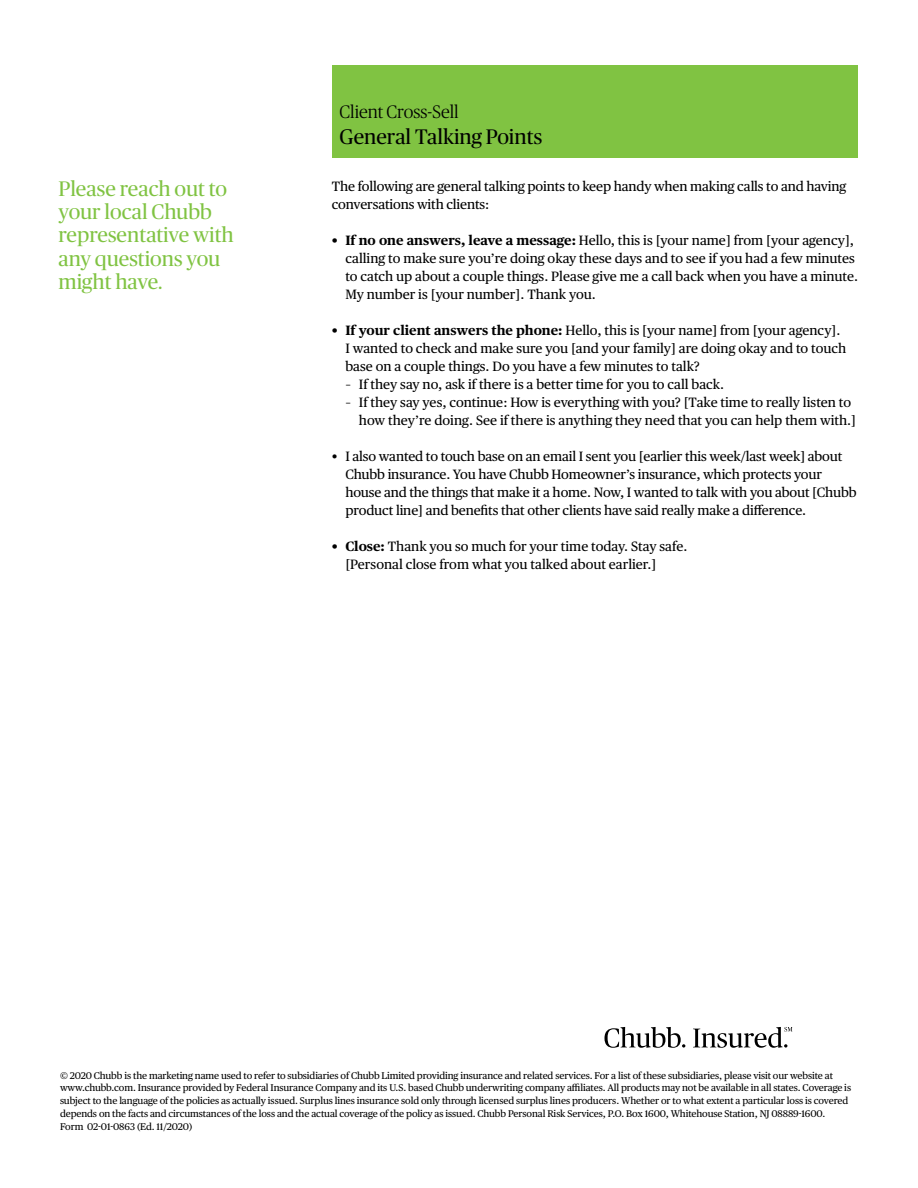
<style>
.page{position:relative;width:918px;height:1188px;background:#fff}
.page>*{position:absolute;margin:0;border:0;box-sizing:border-box;transform-origin:0 0}
.t1{font:21px/23.2px "Chubb Publico";color:#80c342}
.t2{font:21px "Chubb Publico";color:#000}
.t3{font:300 18px "Chubb Publico";color:#000}
.t4{font:13.5px/18px "Chubb Publico Text";letter-spacing:-.005em;color:#000}
.t5{font:9.75px/12.8px "Chubb Publico Text";letter-spacing:-.01em;color:#000}
.s1{font-weight:700}
</style>
<div class="page">
<svg style="left:604px;top:1027px;width:81px;height:21px"></svg>
<svg style="left:693px;top:1027px;width:99px;height:21px"></svg>
<div style="left:333px;top:66px;width:525px;height:92px;background:#80c342"></div>
<h1 class="t1" style="left:58px;top:176px;width:177px">Please reach out to your local Chubb representative with any questions you might have.</h1>
<h2 class="t3" style="left:340px;top:99px;width:121px">Client Cross-Sell</h2>
<h1 class="t2" style="left:340px;top:122px;width:204px">General Talking Points</h1>
<p class="t4" style="left:332px;top:176px;width:516px">The following are general talking points to keep handy when making calls to and having conversations with clients:</p>
<p class="t4" style="left:345px;top:230px;width:514px;text-indent:-14px"><span class="s1">• If no one answers, leave a message:</span> Hello, this is [your name] from [your agency], calling to make sure you’re doing okay these days and to see if you had a few minutes to catch up about a couple things. Please give me a call back when you have a minute.<br>My number is [your number]. Thank you.</p>
<p class="t4" style="left:345px;top:320px;width:502px;text-indent:-14px"><span class="s1">• If your client answers the phone:</span> Hello, this is [your name] from [your agency].<br>I wanted to check and make sure you [and your family] are doing okay and to touch base on a couple things. Do you have a few minutes to talk?</p>
<p class="t4" style="left:345px;top:374px;width:380px">– If they say no, ask if there is a better time for you to call back.</p>
<p class="t4" style="left:359px;top:392px;width:499px;text-indent:-14px">– If they say yes, continue: How is everything with you? [Take time to really listen to how they’re doing. See if there is anything they need that you can help them with.]</p>
<p class="t4" style="left:345px;top:446px;width:513px;text-indent:-14px">• I also wanted to touch base on an email I sent you [earlier this week/last week] about Chubb insurance. You have Chubb Homeowner’s insurance, which protects your house and the things that make it a home. Now, I wanted to talk with you about [Chubb product line] and benefits that other clients have said really make a difference.</p>
<p class="t4" style="left:345px;top:536px;width:344px;text-indent:-14px"><span class="s1">• Close:</span> Thank you so much for your time today. Stay safe. [Personal close from what you talked about earlier.]</p>
<p class="t5" style="left:60px;top:1068px;width:793px">© 2020 Chubb is the marketing name used to refer to subsidiaries of Chubb Limited providing insurance and related services. For a list of these subsidiaries, please visit our website at www.chubb.com. Insurance provided by Federal Insurance Company and its U.S. based Chubb underwriting company affiliates. All products may not be available in all states. Coverage is subject to the language of the policies as actually issued. Surplus lines insurance sold only through licensed surplus lines producers. Whether or to what extent a particular loss is covered depends on the facts and circumstances of the loss and the actual coverage of the policy as issued. Chubb Personal Risk Services, P.O. Box 1600, Whitehouse Station, NJ 08889-1600.<br>Form 02-01-0863 (Ed. 11/2020)</p>
</div>
